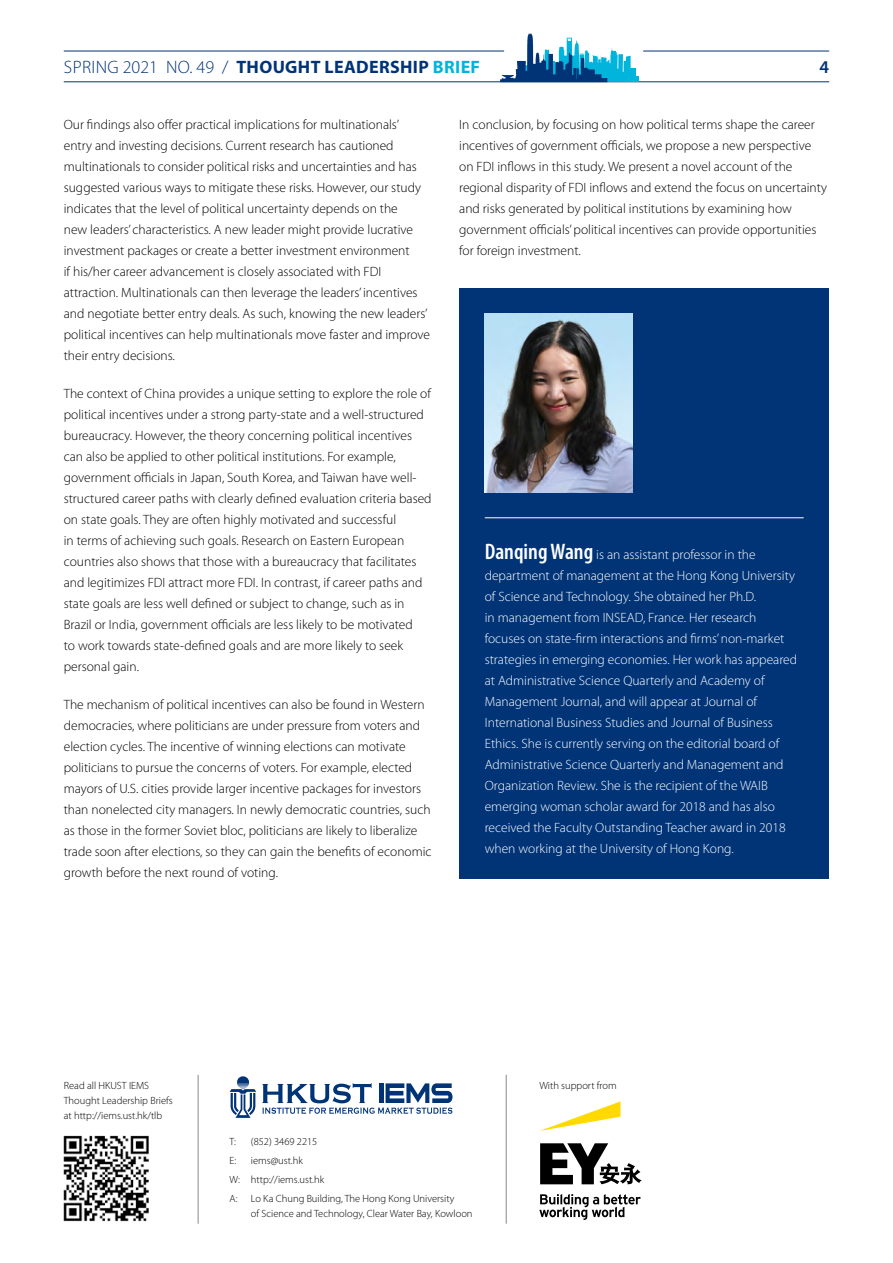
<style>
.page{position:relative;width:893px;height:1263px;background:#fff}
.page>*{position:absolute;margin:0;border:0;box-sizing:border-box;transform-origin:0 0}
.t1{font:700 18px "Myriad Pro";letter-spacing:.02em;color:#003477}
.t2{font:600 18px "Myriad Pro";color:#003477}
.t3{font:300 13.5px/21px "Myriad Pro";color:#000}
.t4{font:300 13.5px/21px "Myriad Pro";color:#fff}
.t5{font:300 10.5px/15px "Myriad Pro";color:#000}
.s1{font-weight:300}
.s2{color:#00b4dc}
.s3{font-weight:600;font-stretch:condensed;font-size:22.5px}
</style>
<div class="page">
<div style="left:459px;top:288px;width:370px;height:590px;background:#003477"></div>
<img style="left:485px;top:314px;width:148px;height:178px">
<img style="left:63px;top:1135px;width:86px;height:87px">
<svg style="left:262px;top:1083px;width:190px;height:31px"></svg>
<svg style="left:230px;top:1076px;width:26px;height:42px"></svg>
<svg style="left:540px;top:1101px;width:80px;height:30px"></svg>
<svg style="left:539px;top:1194px;width:102px;height:26px"></svg>
<svg style="left:540px;top:1143px;width:102px;height:41px"></svg>
<hr style="left:485px;top:517px;width:319px;height:1px;background:#fff">
<hr style="left:198px;top:1075px;width:1px;height:149px;background:#898989">
<hr style="left:506px;top:1075px;width:1px;height:149px;background:#898989">
<hr style="left:64px;top:51px;width:440px;height:1px;background:#003477">
<hr style="left:64px;top:81px;width:765px;height:1px;background:#003477">
<hr style="left:643px;top:51px;width:186px;height:1px;background:#003477">
<div style="left:626px;top:68px;width:10px;height:14px;background:#00b4dc"></div>
<div style="left:629px;top:76px;width:10px;height:6px;background:#00b4dc"></div>
<svg style="left:500px;top:33px;width:131px;height:49px"></svg>
<h1 class="t1" style="left:64px;top:57px;width:418px"><span class="s1">SPRING 2021 NO. 49 /</span> THOUGHT LEADERSHIP <span class="s2">BRIEF</span></h1>
<h1 class="t2" style="left:819px;top:56px;width:11px">4</h1>
<p class="t3" style="left:64px;top:114px;width:368px">Our findings also offer practical implications for multinationals’ entry and investing decisions. Current research has cautioned multinationals to consider political risks and uncertainties and has suggested various ways to mitigate these risks. However, our study indicates that the level of political uncertainty depends on the<br>new leaders’ characteristics. A new leader might provide lucrative investment packages or create a better investment environment<br>if his/her career advancement is closely associated with FDI attraction. Multinationals can then leverage the leaders’ incentives and negotiate better entry deals. As such, knowing the new leaders’ political incentives can help multinationals move faster and improve their entry decisions.</p>
<p class="t3" style="left:64px;top:383px;width:369px">The context of China provides a unique setting to explore the role of political incentives under a strong party-state and a well-structured bureaucracy. However, the theory concerning political incentives can also be applied to other political institutions. For example, government officials in Japan, South Korea, and Taiwan have well&shy;structured career paths with clearly defined evaluation criteria based on state goals. They are often highly motivated and successful<br>in terms of achieving such goals. Research on Eastern European countries also shows that those with a bureaucracy that facilitates and legitimizes FDI attract more FDI. In contrast, if career paths and state goals are less well defined or subject to change, such as in Brazil or India, government officials are less likely to be motivated<br>to work towards state-defined goals and are more likely to seek personal gain.</p>
<p class="t3" style="left:64px;top:695px;width:369px">The mechanism of political incentives can also be found in Western democracies, where politicians are under pressure from voters and election cycles. The incentive of winning elections can motivate politicians to pursue the concerns of voters. For example, elected mayors of U.S. cities provide larger incentive packages for investors than nonelected city managers. In newly democratic countries, such as those in the former Soviet bloc, politicians are likely to liberalize trade soon after elections, so they can gain the benefits of economic growth before the next round of voting.</p>
<p class="t3" style="left:459px;top:115px;width:369px">In conclusion, by focusing on how political terms shape the career incentives of government officials, we propose a new perspective on FDI inflows in this study. We present a novel account of the regional disparity of FDI inflows and extend the focus on uncertainty and risks generated by political institutions by examining how government officials’ political incentives can provide opportunities for foreign investment.</p>
<p class="t4" style="left:485px;top:544px;width:314px"><span class="s3">Danqing Wang</span> is an assistant professor in the department of management at the Hong Kong University of Science and Technology. She obtained her Ph.D.<br>in management from INSEAD, France. Her research focuses on state-firm interactions and firms’ non-market strategies in emerging economies. Her work has appeared at Administrative Science Quarterly and Academy of Management Journal, and will appear at Journal of International Business Studies and Journal of Business Ethics. She is currently serving on the editorial board of Administrative Science Quarterly and Management and Organization Review. She is the recipient of the WAIB emerging woman scholar award for 2018 and has also received the Faculty Outstanding Teacher award in 2018 when working at the University of Hong Kong.</p>
<p class="t5" style="left:64px;top:1078px;width:110px">Read all HKUST IEMS<br>Thought Leadership Briefs at http://iems.ust.hk/tlb</p>
<p class="t5" style="left:539px;top:1078px;width:79px">With support from</p>
<p class="t5" style="left:230px;top:1134px;width:8px">T:</p>
<p class="t5" style="left:251px;top:1134px;width:68px">(852) 3469 2215</p>
<p class="t5" style="left:230px;top:1153px;width:8px">E:</p>
<p class="t5" style="left:230px;top:1151px;width:96px;line-height:19.2px;text-indent:21px">iems@ust.hk<br>W: http://iems.ust.hk<br>A:</p>
<p class="t5" style="left:251px;top:1191px;width:223px">Lo Ka Chung Building, The Hong Kong University<br>of Science and Technology, Clear Water Bay, Kowloon</p>
</div>
